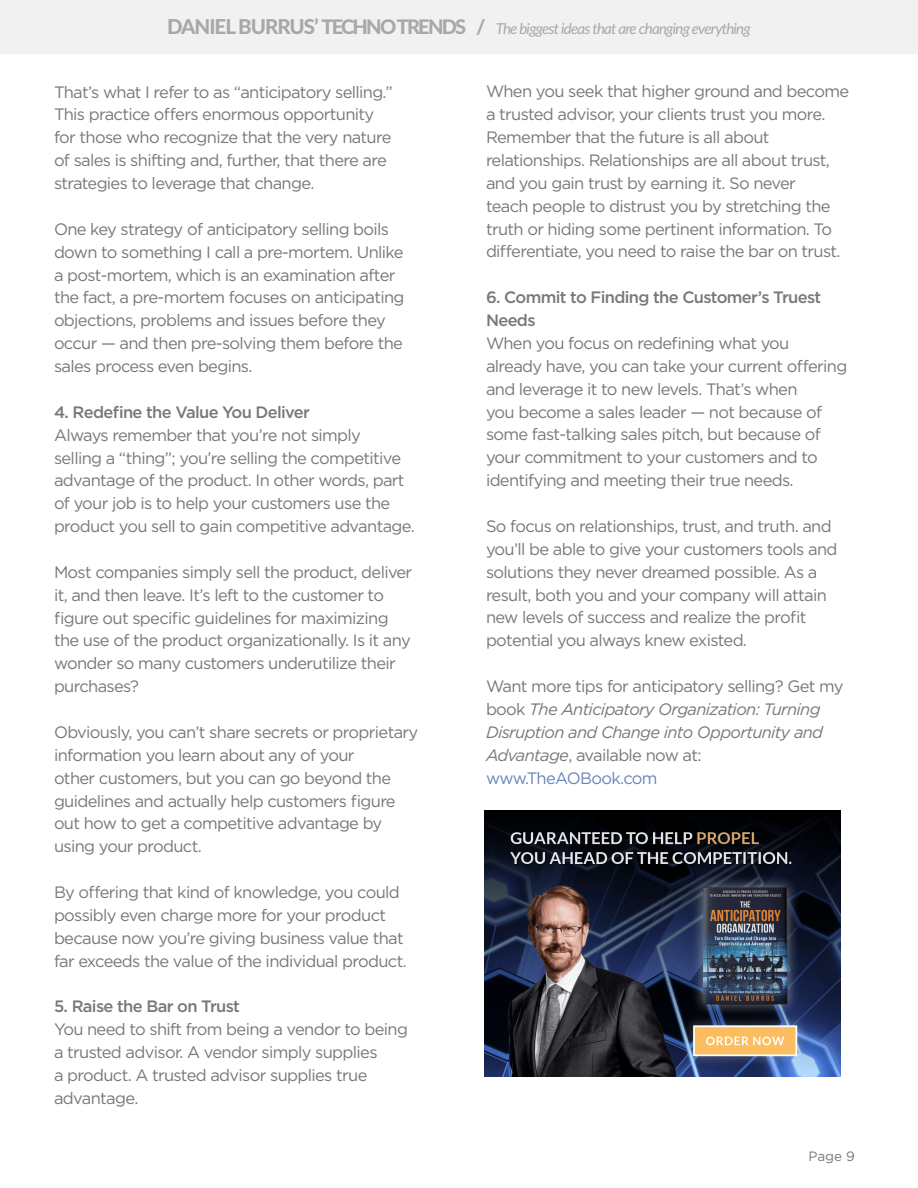
<style>
.page{position:relative;width:918px;height:1188px;background:#fff}
.page>*{position:absolute;margin:0;border:0;box-sizing:border-box;transform-origin:0 0}
.t1{font:16.5px/22.8px "Gotham";letter-spacing:-.04em;color:#76787a}
.t2{font:italic 16.5px/22.8px "Gotham";letter-spacing:-.04em;color:#76787a}
.t3{font:500 16.5px/22.8px "Gotham";letter-spacing:-.04em;color:#76787a}
.t4{font:italic 15px "Lato";letter-spacing:-.05em;color:#a7a8ab}
.t5{font:13.5px "Gotham";color:#76787a}
.s1{font-weight:800;font-style:normal;font-size:20.55px}
.s2{font-weight:800;font-style:normal;font-size:20.1px}
.s3{font-style:normal}
.s4{font-style:normal;color:#6a85b9}
</style>
<div class="page">
<div style="left:0;top:0;width:918px;height:54px;background:#f1f1f1"></div>
<img style="left:484px;top:810px;width:356px;height:267px">
<p class="t4" style="left:167px;top:18px;width:585px"><span class="s1">DANIEL BURRUS’</span> <span class="s2">TECHNO TRENDS /</span> The biggest ideas that are changing everything</p>
<p class="t1" style="left:54px;top:80px;width:340px">That’s what I refer to as “anticipatory selling.” This practice offers enormous opportunity for those who recognize that the very nature of sales is shifting and, further, that there are strategies to leverage that change.</p>
<p class="t1" style="left:54px;top:217px;width:352px">One key strategy of anticipatory selling boils down to something I call a pre-mortem. Unlike a post-mortem, which is an examination after the fact, a pre-mortem focuses on anticipating objections, problems and issues before they occur — and then pre-solving them before the sales process even begins.</p>
<p class="t3" style="left:54px;top:400px;width:258px">4. Redefine the Value You Deliver</p>
<p class="t1" style="left:54px;top:423px;width:362px">Always remember that you’re not simply<br>selling a “thing”; you’re selling the competitive advantage of the product. In other words, part of your job is to help your customers use the product you sell to gain competitive advantage.</p>
<p class="t1" style="left:54px;top:560px;width:360px">Most companies simply sell the product, deliver it, and then leave. It’s left to the customer to figure out specific guidelines for maximizing the use of the product organizationally. Is it any wonder so many customers underutilize their purchases?</p>
<p class="t1" style="left:54px;top:720px;width:366px">Obviously, you can’t share secrets or proprietary information you learn about any of your<br>other customers, but you can go beyond the guidelines and actually help customers figure out how to get a competitive advantage by using your product.</p>
<p class="t1" style="left:54px;top:880px;width:354px">By offering that kind of knowledge, you could possibly even charge more for your product because now you’re giving business value that far exceeds the value of the individual product.</p>
<p class="t3" style="left:54px;top:995px;width:188px">5. Raise the Bar on Trust</p>
<p class="t1" style="left:54px;top:1018px;width:355px">You need to shift from being a vendor to being a trusted advisor. A vendor simply supplies<br>a product. A trusted advisor supplies true advantage.</p>
<p class="t1" style="left:486px;top:80px;width:365px">When you seek that higher ground and become a trusted advisor, your clients trust you more.<br>Remember that the future is all about relationships. Relationships are all about trust, and you gain trust by earning it. So never<br>teach people to distrust you by stretching the truth or hiding some pertinent information. To differentiate, you need to raise the bar on trust.</p>
<p class="t3" style="left:486px;top:286px;width:337px">6. Commit to Finding the Customer’s Truest<br>Needs</p>
<p class="t1" style="left:486px;top:331px;width:363px">When you focus on redefining what you already have, you can take your current offering and leverage it to new levels. That’s when<br>you become a sales leader — not because of some fast-talking sales pitch, but because of your commitment to your customers and to identifying and meeting their true needs.</p>
<p class="t1" style="left:486px;top:514px;width:353px">So focus on relationships, trust, and truth. and you’ll be able to give your customers tools and solutions they never dreamed possible. As a result, both you and your company will attain new levels of success and realize the profit potential you always knew existed.</p>
<p class="t2" style="left:486px;top:674px;width:359px"><span class="s3">Want more tips for anticipatory selling? Get my book</span> The Anticipatory Organization: Turning Disruption and Change into Opportunity and Advantage<span class="s3">, available now at: </span><span class="s4">www.TheAOBook.com</span></p>
<p class="t5" style="left:808px;top:1148px;width:48px">Page 9</p>
</div>
